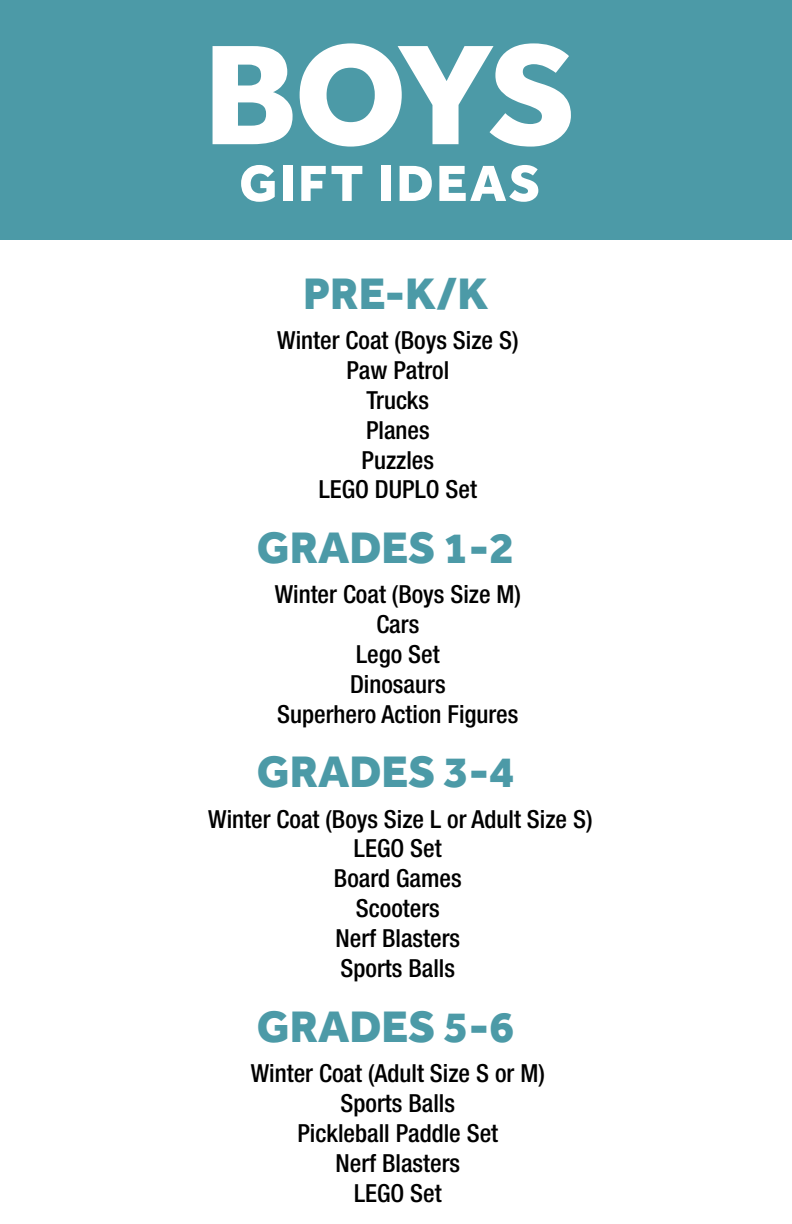
<style>
.page{position:relative;width:792px;height:1224px;background:#fff}
.page>*{position:absolute;margin:0;border:0;box-sizing:border-box;transform-origin:0 0}
.t1{font:800 147.2px "Effra";color:#fff}
.t2{font:800 52.6px "Effra";letter-spacing:.05em;color:#fff}
.t3{font:800 45.4px "Effra";color:#4c9aa7}
.t4{font:500 condensed 25px/30px "Helvetica Neue LT Std";color:#000;text-align:center}
</style>
<div class="page">
<div style="left:0;top:0;width:792px;height:239px;background:#4c9aa7"></div>
<h1 class="t1" style="left:204px;top:7px;width:373px">BOYS</h1>
<h2 class="t2" style="left:239px;top:152px;width:302px">GIFT IDEAS</h2>
<h3 class="t3" style="left:303px;top:267px;width:187px">PRE-K/K</h3>
<p class="t4" style="left:277px;top:325px;width:243px">Winter Coat (Boys Size S)<br>Paw Patrol<br>Trucks<br>Planes<br>Puzzles<br>LEGO DUPLO Set</p>
<h3 class="t3" style="left:257px;top:521px;width:259px">GRADES 1-2</h3>
<p class="t4" style="left:275px;top:579px;width:248px">Winter Coat (Boys Size M)<br>Cars<br>Lego Set<br>Dinosaurs<br>Superhero Action Figures</p>
<h3 class="t3" style="left:257px;top:745px;width:259px">GRADES 3-4</h3>
<p class="t4" style="left:208px;top:803px;width:386px">Winter Coat (Boys Size L or Adult Size S)<br>LEGO Set<br>Board Games<br>Scooters<br>Nerf Blasters<br>Sports Balls</p>
<h3 class="t3" style="left:257px;top:1000px;width:259px">GRADES 5-6</h3>
<p class="t4" style="left:251px;top:1058px;width:296px">Winter Coat (Adult Size S or M)<br>Sports Balls<br>Pickleball Paddle Set<br>Nerf Blasters<br>LEGO Set</p>
</div>
